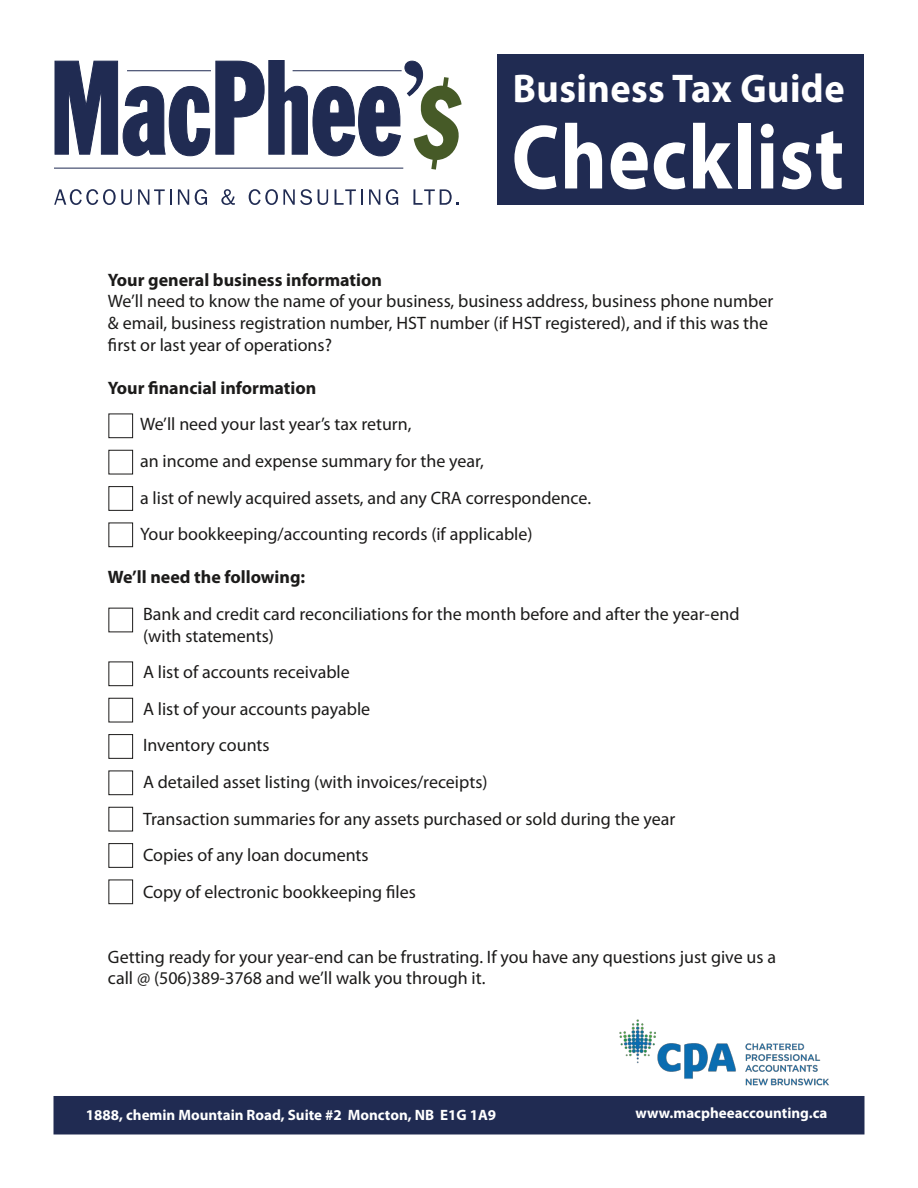
<style>
.page{position:relative;width:918px;height:1188px;background:#fff}
.page>*{position:absolute;margin:0;border:0;box-sizing:border-box;transform-origin:0 0}
.t1{font:700 92.4px "Myriad Pro";letter-spacing:.01em;color:#fff;scale:.87 1}
.t2{font:700 40.2px "Myriad Pro";letter-spacing:.01em;color:#fff;scale:.95 1}
.t3{font:18px/36.6px "Myriad Pro";color:#1c1b1a}
.t4{font:700 18px "Myriad Pro";color:#1c1b1a}
.t5{font:700 15px "Myriad Pro";color:#fff}
</style>
<div class="page">
<svg style="left:55px;top:61px;width:155px;height:95px"></svg>
<svg style="left:216px;top:60px;width:246px;height:110px"></svg>
<svg style="left:54px;top:189px;width:78px;height:16px"></svg>
<svg style="left:138px;top:189px;width:34px;height:16px"></svg>
<svg style="left:178px;top:189px;width:11px;height:16px"></svg>
<svg style="left:195px;top:189px;width:12px;height:16px"></svg>
<svg style="left:221px;top:189px;width:14px;height:16px"></svg>
<svg style="left:249px;top:189px;width:63px;height:16px"></svg>
<svg style="left:318px;top:189px;width:10px;height:16px"></svg>
<svg style="left:335px;top:189px;width:28px;height:16px"></svg>
<svg style="left:369px;top:189px;width:11px;height:16px"></svg>
<svg style="left:386px;top:189px;width:12px;height:16px"></svg>
<svg style="left:413px;top:189px;width:46px;height:16px"></svg>
<hr style="left:54px;top:168px;width:349px;height:1px;background:#202b52">
<hr style="left:127px;top:70px;width:84px;height:1px;background:#202b52">
<hr style="left:293px;top:70px;width:109px;height:1px;background:#202b52">
<div style="left:498px;top:54px;width:366px;height:151px;background:#202b52"></div>
<div style="left:109px;top:662px;width:24px;height:24px;background:#fff;border:1px solid #1c1b1a"></div>
<div style="left:109px;top:698px;width:24px;height:24px;background:#fff;border:1px solid #1c1b1a"></div>
<div style="left:109px;top:734px;width:24px;height:25px;background:#fff;border:1px solid #1c1b1a"></div>
<div style="left:109px;top:807px;width:24px;height:24px;background:#fff;border:1px solid #1c1b1a"></div>
<div style="left:109px;top:843px;width:24px;height:25px;background:#fff;border:1px solid #1c1b1a"></div>
<div style="left:109px;top:880px;width:24px;height:24px;background:#fff;border:1px solid #1c1b1a"></div>
<div style="left:109px;top:771px;width:24px;height:24px;background:#fff;border:1px solid #1c1b1a"></div>
<div style="left:109px;top:450px;width:24px;height:24px;background:#fff;border:1px solid #1c1b1a"></div>
<div style="left:109px;top:486px;width:24px;height:25px;background:#fff;border:1px solid #1c1b1a"></div>
<div style="left:109px;top:523px;width:24px;height:24px;background:#fff;border:1px solid #1c1b1a"></div>
<div style="left:109px;top:414px;width:24px;height:24px;background:#fff;border:1px solid #1c1b1a"></div>
<div style="left:54px;top:1096px;width:810px;height:38px;background:#202b52"></div>
<img style="left:592px;top:1019px;width:265px;height:79px">
<h2 class="t2" style="left:513px;top:66px;width:351px">Business Tax Guide</h2>
<h1 class="t1" style="left:512px;top:106px;width:384px">Checklist</h1>
<p class="t4" style="left:108px;top:270px;width:276px">Your general business information</p>
<p class="t3" style="left:108px;top:291px;width:667px;line-height:21.6px">We’ll need to know the name of your business, business address, business phone number &amp; email, business registration number, HST number (if HST registered), and if this was the first or last year of operations?</p>
<p class="t4" style="left:108px;top:378px;width:210px">Your financial information</p>
<p class="t3" style="left:140px;top:406px;width:452px">We’ll need your last year’s tax return,<br>an income and expense summary for the year,<br>a list of newly acquired assets, and any CRA correspondence.<br>Your bookkeeping/accounting records (if applicable)</p>
<p class="t4" style="left:108px;top:567px;width:199px">We’ll need the following:</p>
<p class="t3" style="left:143px;top:604px;width:598px;line-height:21.6px">Bank and credit card reconciliations for the month before and after the year-end (with statements)</p>
<p class="t3" style="left:143px;top:654px;width:534px">A list of accounts receivable<br>A list of your accounts payable<br>Inventory counts<br>A detailed asset listing (with invoices/receipts)<br>Transaction summaries for any assets purchased or sold during the year Copies of any loan documents<br>Copy of electronic bookkeeping files</p>
<p class="t3" style="left:108px;top:946px;width:670px;line-height:21.6px">Getting ready for your year-end can be frustrating. If you have any questions just give us a call @ (506)389-3768 and we’ll walk you through it.</p>
<p class="t5" style="left:86px;top:1107px;width:412px">1888, chemin Mountain Road, Suite #2 Moncton, NB E1G 1A9</p>
<p class="t5" style="left:636px;top:1105px;width:193px">www.macpheeaccounting.ca</p>
</div>
